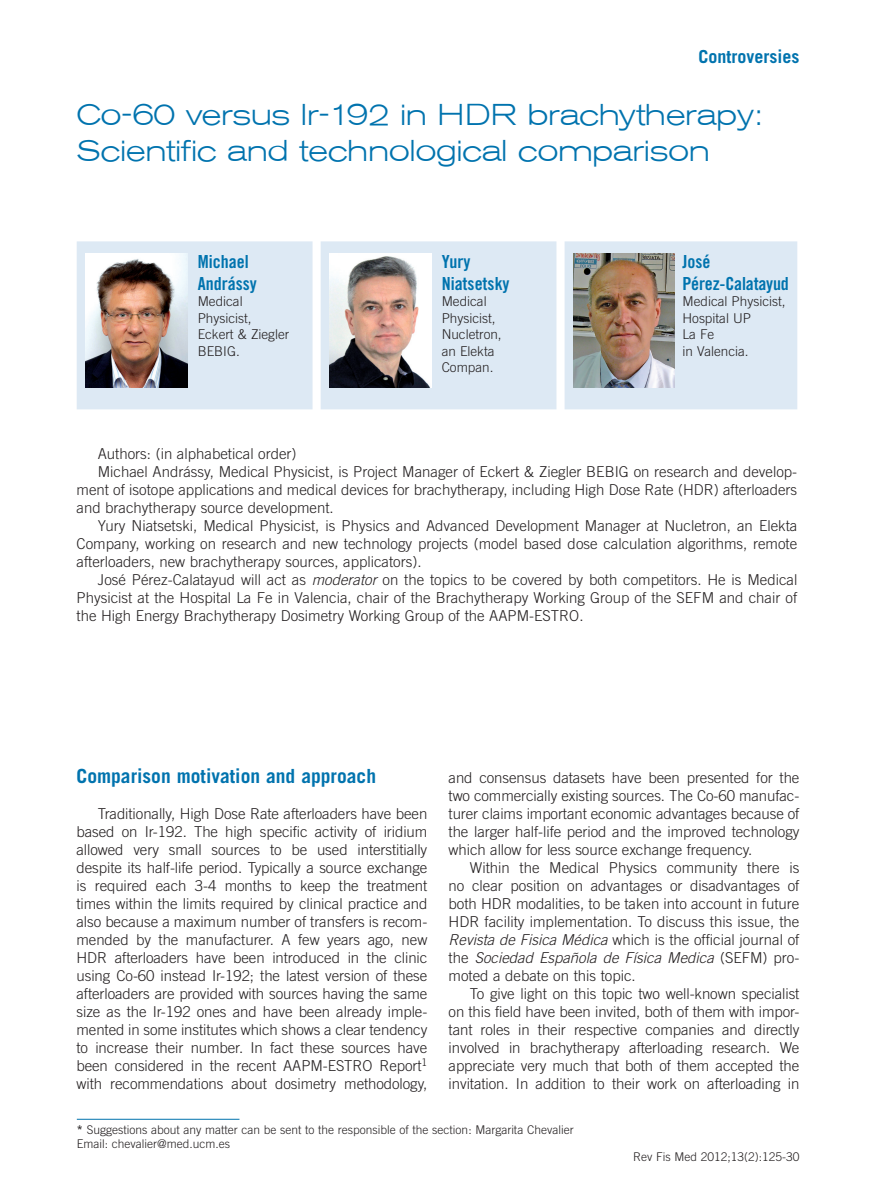
<style>
.page{position:relative;width:893px;height:1191px;background:#fff}
.page>*{position:absolute;margin:0;border:0;box-sizing:border-box;transform-origin:0 0}
.t1{font:300 30px/36px "Akzidenz Grot Ext BQ";letter-spacing:-.015em;color:#0073ae}
.t2{font:700 19.5px "Trade Gothic";color:#0073ae}
.t3{font:18px/21.6px "Trade Gothic Bold Cond Twenty";color:#0073ae}
.t4{font:700 18px "Trade Gothic";color:#0073ae}
.t5{font:300 15px/18px "Trade Gothic";color:#231f20;text-align:justify}
.t6{font:300 13.5px/16.5px "Trade Gothic";color:#231f20}
.t7{font:300 12px/14.4px "Trade Gothic";color:#231f20}
.s1{font-style:italic}
.s2{font-family:"Trade Gothic Bold Two";font-weight:400}
</style>
<div class="page">
<div style="left:77px;top:241px;width:236px;height:168px;background:#dde9f4"></div>
<img style="left:85px;top:253px;width:102px;height:134px">
<div style="left:321px;top:241px;width:235px;height:168px;background:#dde9f4"></div>
<img style="left:329px;top:253px;width:102px;height:134px">
<div style="left:565px;top:241px;width:232px;height:168px;background:#dde9f4"></div>
<img style="left:573px;top:253px;width:102px;height:134px">
<hr style="left:77px;top:1118px;width:162px;height:1px;background:#0073ae">
<p class="t4" style="left:698px;top:45px;width:102px">Controversies</p>
<h1 class="t1" style="left:77px;top:97px;width:688px">Co-60 versus Ir-192 in HDR brachytherapy:<br>Scientific and technological comparison</h1>
<p class="t3" style="left:198px;top:250px;width:60px">Michael<br>Andrássy</p>
<p class="t6" style="left:198px;top:293px;width:93px">Medical<br>Physicist,<br>Eckert &amp; Ziegler<br>BEBIG.</p>
<p class="t3" style="left:442px;top:250px;width:69px">Yury<br>Niatsetsky</p>
<p class="t6" style="left:442px;top:293px;width:62px">Medical<br>Physicist,<br>Nucletron, an Elekta<br>Compan.</p>
<p class="t3" style="left:682px;top:250px;width:108px">José<br>Pérez-Calatayud</p>
<p class="t6" style="left:682px;top:293px;width:105px">Medical Physicist,<br>Hospital UP<br>La Fe<br>in Valencia.</p>
<p class="t5" style="left:98px;top:444px;width:200px">Authors: (in alphabetical order)</p>
<p class="t5" style="left:98px;top:462px;width:701px">Michael Andrássy, Medical Physicist, is Project Manager of Eckert &amp; Ziegler BEBIG on research and develop-</p>
<p class="t5" style="left:77px;top:480px;width:722px">ment of isotope applications and medical devices for brachytherapy, including High Dose Rate (HDR) afterloaders</p>
<p class="t5" style="left:77px;top:498px;width:259px">and brachytherapy source development.</p>
<p class="t5" style="left:98px;top:516px;width:701px">Yury Niatsetski, Medical Physicist, is Physics and Advanced Development Manager at Nucletron, an Elekta</p>
<p class="t5" style="left:77px;top:534px;width:722px">Company, working on research and new technology projects (model based dose calculation algorithms, remote</p>
<p class="t5" style="left:77px;top:552px;width:347px">afterloaders, new brachytherapy sources, applicators).</p>
<p class="t5" style="left:98px;top:570px;width:701px">José Pérez-Calatayud will act as <span class="s1">moderator</span> on the topics to be covered by both competitors. He is Medical</p>
<p class="t5" style="left:77px;top:588px;width:722px">Physicist at the Hospital La Fe in Valencia, chair of the Brachytherapy Working Group of the SEFM and chair of</p>
<p class="t5" style="left:77px;top:606px;width:508px">the High Energy Brachytherapy Dosimetry Working Group of the AAPM-ESTRO.</p>
<h2 class="t2" style="left:77px;top:764px;width:301px">Comparison motivation and approach</h2>
<p class="t5" style="left:77px;top:804px;width:352px;text-indent:21px">Traditionally, High Dose Rate afterloaders have been based on Ir-192. The high specific activity of iridium allowed very small sources to be used interstitially despite its half-life period. Typically a source exchange is required each 3-4 months to keep the treatment times within the limits required by clinical practice and also because a maximum number of transfers is recom&shy;mended by the manufacturer. A few years ago, new HDR afterloaders have been introduced in the clinic using Co-60 instead Ir-192; the latest version of these afterloaders are provided with sources having the same size as the Ir-192 ones and have been already imple&shy;mented in some institutes which shows a clear tendency to increase their number. In fact these sources have been considered in the recent AAPM-ESTRO Report<sup>1 </sup>with recommendations about dosimetry methodology,</p>
<p class="t5" style="left:449px;top:768px;width:352px">and consensus datasets have been presented for the two commercially existing sources. The Co-60 manufac&shy;turer claims important economic advantages because of the larger half-life period and the improved technology which allow for less source exchange frequency.</p>
<p class="t5" style="left:449px;top:858px;width:352px;text-indent:21px">Within the Medical Physics community there is no clear position on advantages or disadvantages of both HDR modalities, to be taken into account in future HDR facility implementation. To discuss this issue, the <span class="s1">Revista de Fisica Médica</span> which is the official journal of the <span class="s1">Sociedad Española de Física Medica</span> (SEFM) pro&shy;moted a debate on this topic.</p>
<p class="t5" style="left:449px;top:984px;width:352px;text-indent:21px">To give light on this topic two well-known specialist on this field have been invited, both of them with impor&shy;tant roles in their respective companies and directly involved in brachytherapy afterloading research. We appreciate very much that both of them accepted the invitation. In addition to their work on afterloading in</p>
<p class="t7" style="left:77px;top:1122px;width:498px"><span class="s2">*</span> Suggestions about any matter can be sent to the responsible of the section: Margarita Chevalier<br>Email: chevalier@med.ucm.es</p>
<p class="t7" style="left:633px;top:1149px;width:168px">Rev Fis Med 2012;13(2):125-30</p>
</div>
